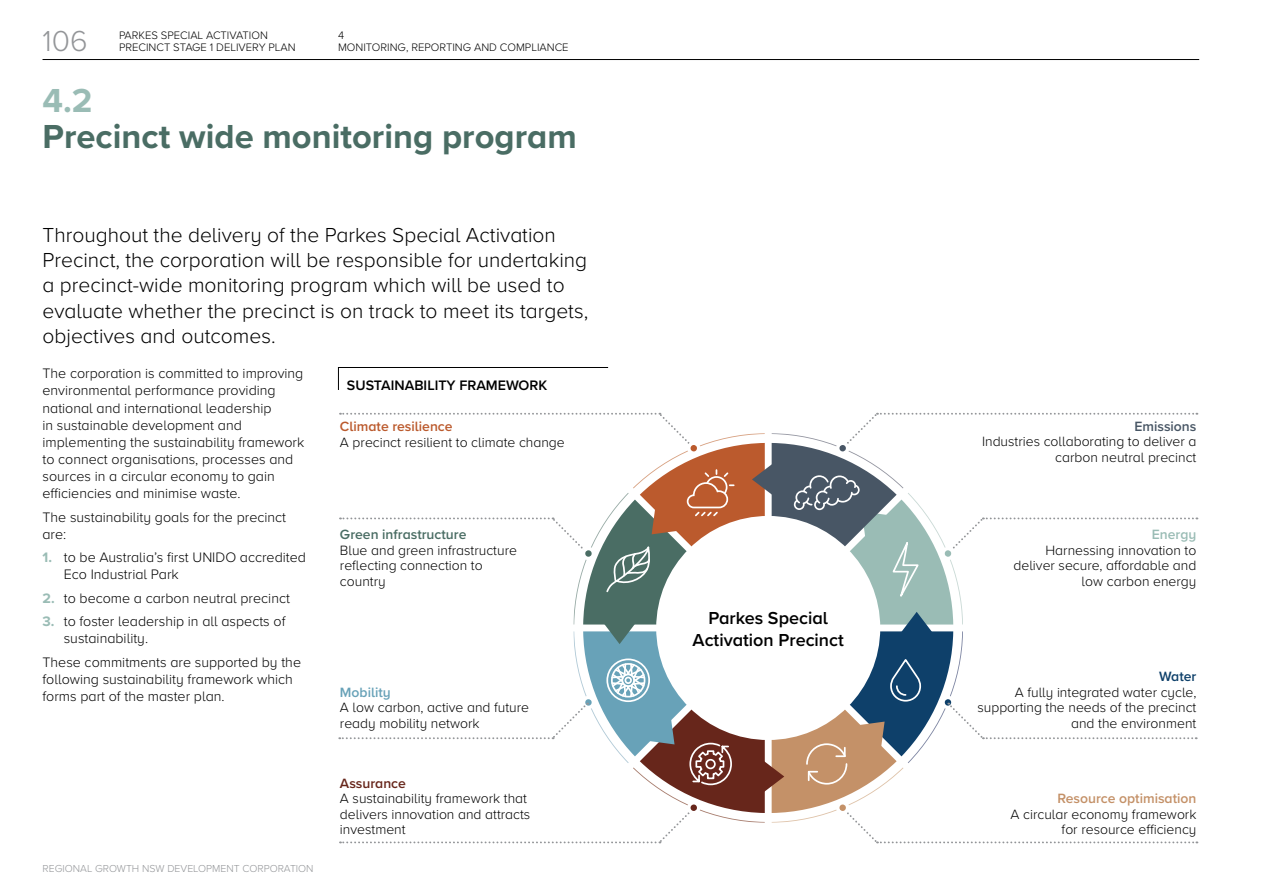
<style>
.page{position:relative;width:1263px;height:893px;background:#fff}
.page>*{position:absolute;margin:0;border:0;box-sizing:border-box;transform-origin:0 0}
.t1{font:700 34.5px/36px "Proxima Nova A";color:#4a6d64}
.t2{font:300 30px "Proxima Nova A";color:#939598}
.t3{font:300 21px/25.2px "Proxima Nova A";color:#000}
.t4{font:600 18px/21.6px "Proxima Nova A";color:#000;text-align:center}
.t5{font:300 14.25px/17.1px "Proxima Nova A";color:#000}
.t6{font:600 14.25px "Proxima Nova A";color:#000}
.t7{font:300 13.95px/15.5px "Proxima Nova A";color:#000;text-align:right}
.t8{font:600 13.95px "Proxima Nova A";color:#c49168}
.t9{font:600 13.95px "Proxima Nova A";color:#4a6d64}
.t10{font:600 13.95px "Proxima Nova A";color:#bb5a2d}
.t11{font:600 13.95px "Proxima Nova A";color:#485665}
.t12{font:600 13.95px "Proxima Nova A";color:#67261b}
.t13{font:600 13.95px "Proxima Nova A";color:#68a2b8}
.t14{font:600 13.95px "Proxima Nova A";color:#9abcb5}
.t15{font:600 13.95px "Proxima Nova A";color:#0e406a}
.t16{font:11.25px/12.5px "Proxima Nova A Light 5";color:#000}
.t17{font:11.25px/12.5px "Proxima Nova A Light 16";color:#000}
.t18{font:10.5px "Proxima Nova A Light 16";color:#939598}
.s1{color:#9abcb5}
.s2{font-weight:700;color:#9abcb5}
</style>
<div class="page">
<svg style="left:338px;top:367px;width:271px;height:23px"></svg>
<svg style="left:339px;top:412px;width:858px;height:432px"></svg>
<hr style="left:43px;top:59px;width:1156px;height:1px;background:#000">
<h2 class="t2" style="left:43px;top:19px;width:46px">106</h2>
<p class="t16" style="left:119px;top:28px;width:178px">PARKES SPECIAL ACTIVATION<br>PRECINCT STAGE 1 DELIVERY PLAN</p>
<p class="t17" style="left:338px;top:28px;width:232px">4<br>MONITORING, REPORTING AND COMPLIANCE</p>
<h3 class="t1" style="left:43px;top:82px;width:536px"><span class="s1">4.2<br></span>Precinct wide monitoring program</h3>
<p class="t3" style="left:43px;top:221px;width:547px">Throughout the delivery of the Parkes Special Activation Precinct, the corporation will be responsible for undertaking a precinct-wide monitoring program which will be used to evaluate whether the precinct is on track to meet its targets, objectives and outcomes.</p>
<p class="t5" style="left:43px;top:364px;width:263px">The corporation is committed to improving environmental performance providing national and international leadership<br>in sustainable development and implementing the sustainability framework to connect organisations, processes and sources in a circular economy to gain efciencies and minimise waste.</p>
<p class="t5" style="left:43px;top:507px;width:245px">The sustainability goals for the precinct are:</p>
<p class="t5" style="left:64px;top:548px;width:244px;text-indent:-21px"><span class="s2">1.</span> to be Australia’s frst UNIDO accredited<br>Eco Industrial Park</p>
<p class="t5" style="left:43px;top:589px;width:249px"><span class="s2">2.</span> to become a carbon neutral precinct</p>
<p class="t5" style="left:64px;top:612px;width:224px;text-indent:-21px"><span class="s2">3.</span> to foster leadership in all aspects of sustainability.</p>
<p class="t5" style="left:43px;top:653px;width:260px">These commitments are supported by the following sustainability framework which forms part of the master plan.</p>
<p class="t18" style="left:43px;top:860px;width:273px">REGIONAL GROWTH NSW DEVELOPMENT CORPORATION</p>
<h4 class="t6" style="left:347px;top:374px;width:202px">SUSTAINABILITY FRAMEWORK</h4>
<p class="t10" style="left:340px;top:416px;width:114px">Climate resilience</p>
<p class="t7" style="left:340px;top:433px;width:226px">A precinct resilient to climate change</p>
<p class="t9" style="left:340px;top:524px;width:128px">Green infrastructure</p>
<p class="t7" style="left:340px;top:542px;width:178px;text-align:left">Blue and green infrastructure refecting connection to country</p>
<p class="t13" style="left:340px;top:682px;width:52px">Mobility</p>
<p class="t7" style="left:340px;top:699px;width:191px;text-align:left">A low carbon, active and future ready mobility network</p>
<p class="t12" style="left:340px;top:773px;width:68px">Assurance</p>
<p class="t7" style="left:340px;top:790px;width:192px;text-align:left">A sustainability framework that delivers innovation and attracts investment</p>
<p class="t4" style="left:692px;top:607px;width:153px">Parkes Special<br>Activation Precinct</p>
<p class="t11" style="left:1134px;top:416px;width:64px">Emissions</p>
<p class="t7" style="left:982px;top:433px;width:216px">Industries collaborating to deliver a carbon neutral precinct</p>
<p class="t14" style="left:1152px;top:524px;width:46px">Energy</p>
<p class="t7" style="left:1013px;top:542px;width:184px">Harnessing innovation to deliver secure, afordable and low carbon energy</p>
<p class="t15" style="left:1159px;top:666px;width:39px">Water</p>
<p class="t7" style="left:977px;top:684px;width:220px">A fully integrated water cycle, supporting the needs of the precinct and the environment</p>
<p class="t8" style="left:1057px;top:788px;width:141px">Resource optimisation</p>
<p class="t7" style="left:1010px;top:806px;width:187px">A circular economy framework for resource efciency</p>
</div>
